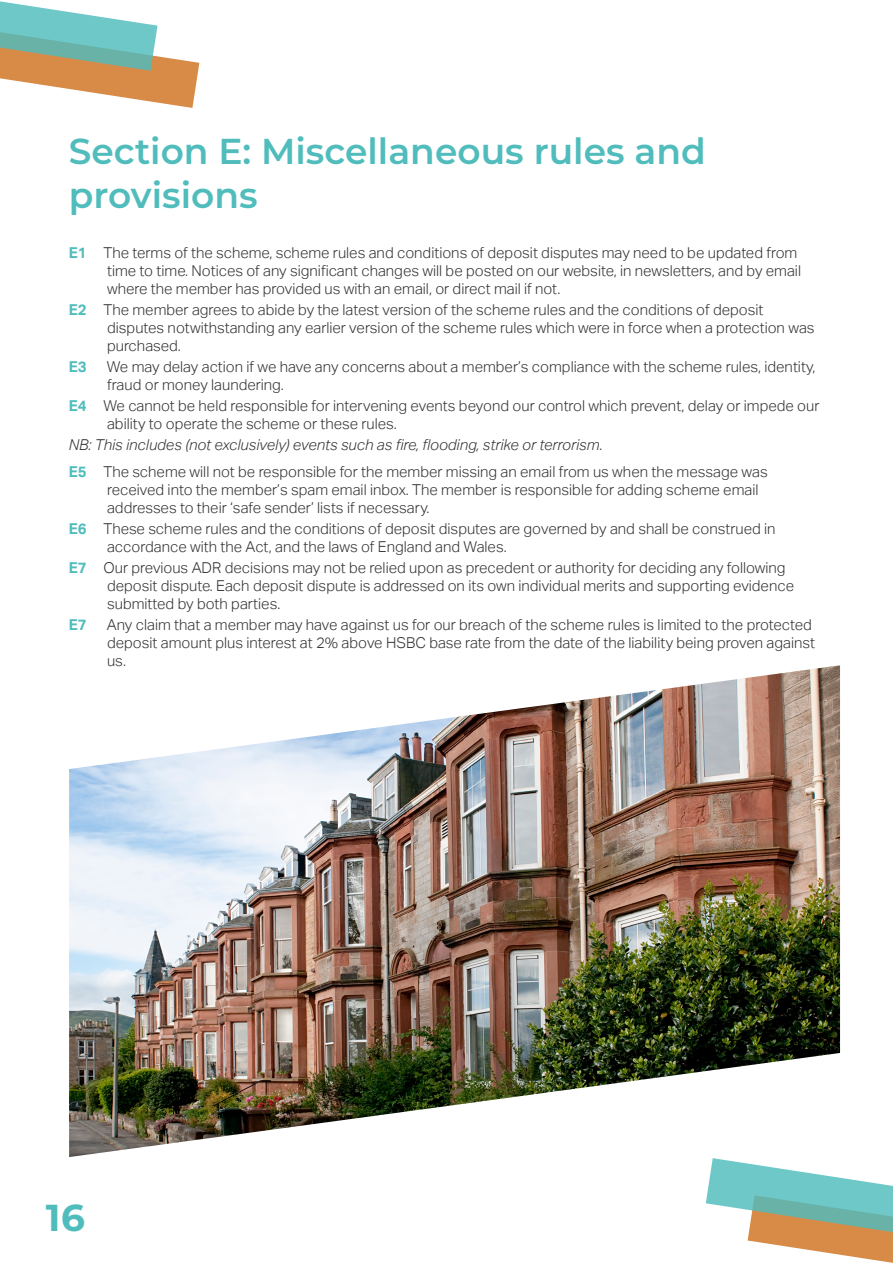
<style>
.page{position:relative;width:893px;height:1263px;background:#fff}
.page>*{position:absolute;margin:0;border:0;box-sizing:border-box;transform-origin:0 0}
.t1{font:700 37.5px "Montserrat";color:#50bcbc}
.t2{font:600 36px/43.2px "Montserrat";color:#50bcbc}
.t3{font:300 15px/18px "Aktiv Grotesk";color:#333232}
.t4{font:700 15px "Aktiv Grotesk";color:#50bcbc}
.s1{font-weight:700;color:#50bcbc}
.s2{font-style:italic}
</style>
<div class="page">
<svg style="left:0;top:1px;width:199px;height:107px"></svg>
<svg style="left:706px;top:1158px;width:187px;height:105px"></svg>
<img style="left:69px;top:665px;width:771px;height:492px">
<h2 class="t2" style="left:69px;top:128px;width:639px">Section E: Miscellaneous rules and provisions</h2>
<p class="t3" style="left:107px;top:244px;width:695px;text-indent:-38px"><span class="s1">E1</span> The terms of the scheme, scheme rules and conditions of deposit disputes may need to be updated from time to time. Notices of any significant changes will be posted on our website, in newsletters, and by email where the member has provided us with an email, or direct mail if not.</p>
<p class="t3" style="left:107px;top:301px;width:709px;text-indent:-38px"><span class="s1">E2</span> The member agrees to abide by the latest version of the scheme rules and the conditions of deposit disputes notwithstanding any earlier version of the scheme rules which were in force when a protection was purchased.</p>
<p class="t4" style="left:69px;top:358px;width:19px">E3</p>
<p class="t3" style="left:107px;top:358px;width:710px">We may delay action if we have any concerns about a member’s compliance with the scheme rules, identity, fraud or money laundering.</p>
<p class="t3" style="left:107px;top:397px;width:714px;text-indent:-38px"><span class="s1">E4</span> We cannot be held responsible for intervening events beyond our control which prevent, delay or impede our ability to operate the scheme or these rules.</p>
<p class="t3" style="left:69px;top:431px;width:700px;line-height:27px"><span class="s2">NB: This includes (not exclusively) events such as fire, flooding, strike or terrorism.<br></span><span class="s1">E5</span> The scheme will not be responsible for the member missing an email from us when the message was</p>
<p class="t3" style="left:107px;top:481px;width:653px">received into the member’s spam email inbox. The member is responsible for adding scheme email addresses to their ‘safe sender’ lists if necessary.</p>
<p class="t3" style="left:107px;top:520px;width:670px;text-indent:-38px"><span class="s1">E6</span> These scheme rules and the conditions of deposit disputes are governed by and shall be construed in accordance with the Act, and the laws of England and Wales.</p>
<p class="t3" style="left:107px;top:559px;width:688px;text-indent:-38px"><span class="s1">E7</span> Our previous ADR decisions may not be relied upon as precedent or authority for deciding any following deposit dispute. Each deposit dispute is addressed on its own individual merits and supporting evidence submitted by both parties.</p>
<p class="t4" style="left:69px;top:616px;width:19px">E7</p>
<p class="t3" style="left:107px;top:616px;width:710px">Any claim that a member may have against us for our breach of the scheme rules is limited to the protected deposit amount plus interest at 2% above HSBC base rate from the date of the liability being proven against us.</p>
<h1 class="t1" style="left:46px;top:1191px;width:41px">16</h1>
</div>
